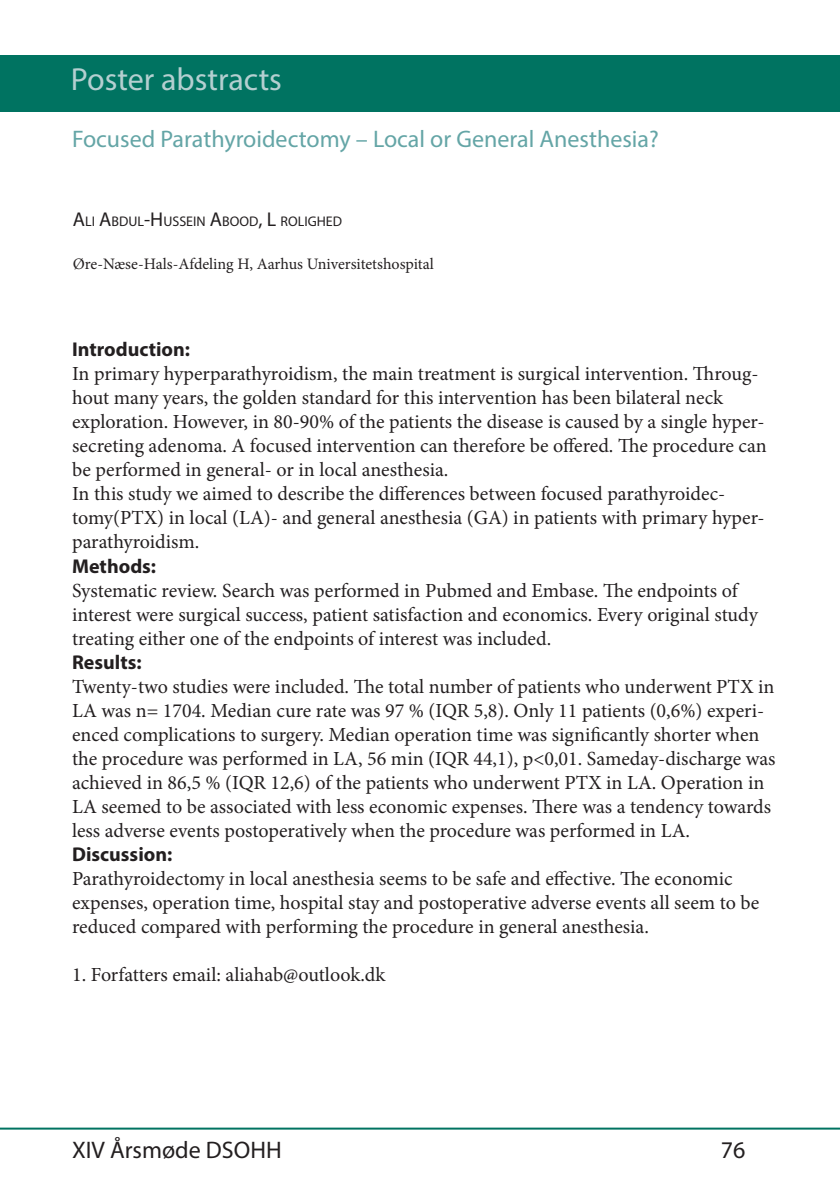
<style>
.page{position:relative;width:840px;height:1191px;background:#fff}
.page>*{position:absolute;margin:0;border:0;box-sizing:border-box;transform-origin:0 0}
.t1{font:32px "Myriad Pro";color:#b4cfd0}
.t2{font:24px "Myriad Pro";color:#64a5a6}
.t3{font:24px "Myriad Pro";color:#231f20}
.t4{font:20px/24px "Minion Pro";color:#231f20}
.t5{font:700 20px "Myriad Pro";color:#231f20}
.t6{font:16px "Minion Pro";letter-spacing:-.01em;color:#231f20}
.t7{font:14px "Myriad Pro";color:#231f20}
.s1{font-size:20px}
</style>
<div class="page">
<hr style="left:0;top:1127px;width:839px;height:2px;background:#007361">
<div style="left:0;top:55px;width:839px;height:56px;background:#007361"></div>
<h1 class="t1" style="left:71px;top:59px;width:212px">Poster abstracts</h1>
<p class="t2" style="left:72px;top:124px;width:588px">Focused Parathyroidectomy – Local or General Anesthesia?</p>
<p class="t7" style="left:73px;top:213px;width:269px"><span class="s1">A</span>LI <span class="s1">A</span>BDUL<span class="s1">-H</span> USSEIN <span class="s1">A</span>BOOD<span class="s1">, L</span> ROLIGHED</p>
<p class="t6" style="left:73px;top:253px;width:362px">Øre-Næse-Hals-Afdeling H, Aarhus Universitetshospital</p>
<p class="t5" style="left:72px;top:337px;width:119px">Introduction:</p>
<p class="t4" style="left:72px;top:362px;width:695px">In primary hyperparathyroidism, the main treatment is surgical intervention. Throug&shy;hout many years, the golden standard for this intervention has been bilateral neck exploration. However, in 80-90% of the patients the disease is caused by a single hyper&shy;secreting adenoma. A focused intervention can therefore be offered. The procedure can be performed in general- or in local anesthesia.<br>In this study we aimed to describe the differences between focused parathyroidec&shy;tomy(PTX) in local (LA)- and general anesthesia (GA) in patients with primary hyper&shy;parathyroidism.</p>
<p class="t5" style="left:72px;top:553px;width:85px">Methods:</p>
<p class="t4" style="left:72px;top:578px;width:687px">Systematic review. Search was performed in Pubmed and Embase. The endpoints of interest were surgical success, patient satisfaction and economics. Every original study treating either one of the endpoints of interest was included.</p>
<p class="t5" style="left:72px;top:649px;width:71px">Results:</p>
<p class="t4" style="left:72px;top:674px;width:704px">Twenty-two studies were included. The total number of patients who underwent PTX in LA was n= 1704. Median cure rate was 97 % (IQR 5,8). Only 11 patients (0,6%) experi&shy;enced complications to surgery. Median operation time was significantly shorter when the procedure was performed in LA, 56 min (IQR 44,1), p&lt;0,01. Sameday-discharge was achieved in 86,5 % (IQR 12,6) of the patients who underwent PTX in LA. Operation in LA seemed to be associated with less economic expenses. There was a tendency towards less adverse events postoperatively when the procedure was performed in LA.</p>
<p class="t5" style="left:72px;top:841px;width:102px">Discussion:</p>
<p class="t4" style="left:72px;top:866px;width:688px">Parathyroidectomy in local anesthesia seems to be safe and effective. The economic expenses, operation time, hospital stay and postoperative adverse events all seem to be reduced compared with performing the procedure in general anesthesia.</p>
<p class="t4" style="left:72px;top:962px;width:315px">1. Forfatters email: aliahab@outlook.dk</p>
<p class="t3" style="left:72px;top:1135px;width:211px">XIV Årsmøde DSOHH</p>
<p class="t3" style="left:720px;top:1135px;width:26px">76</p>
</div>
